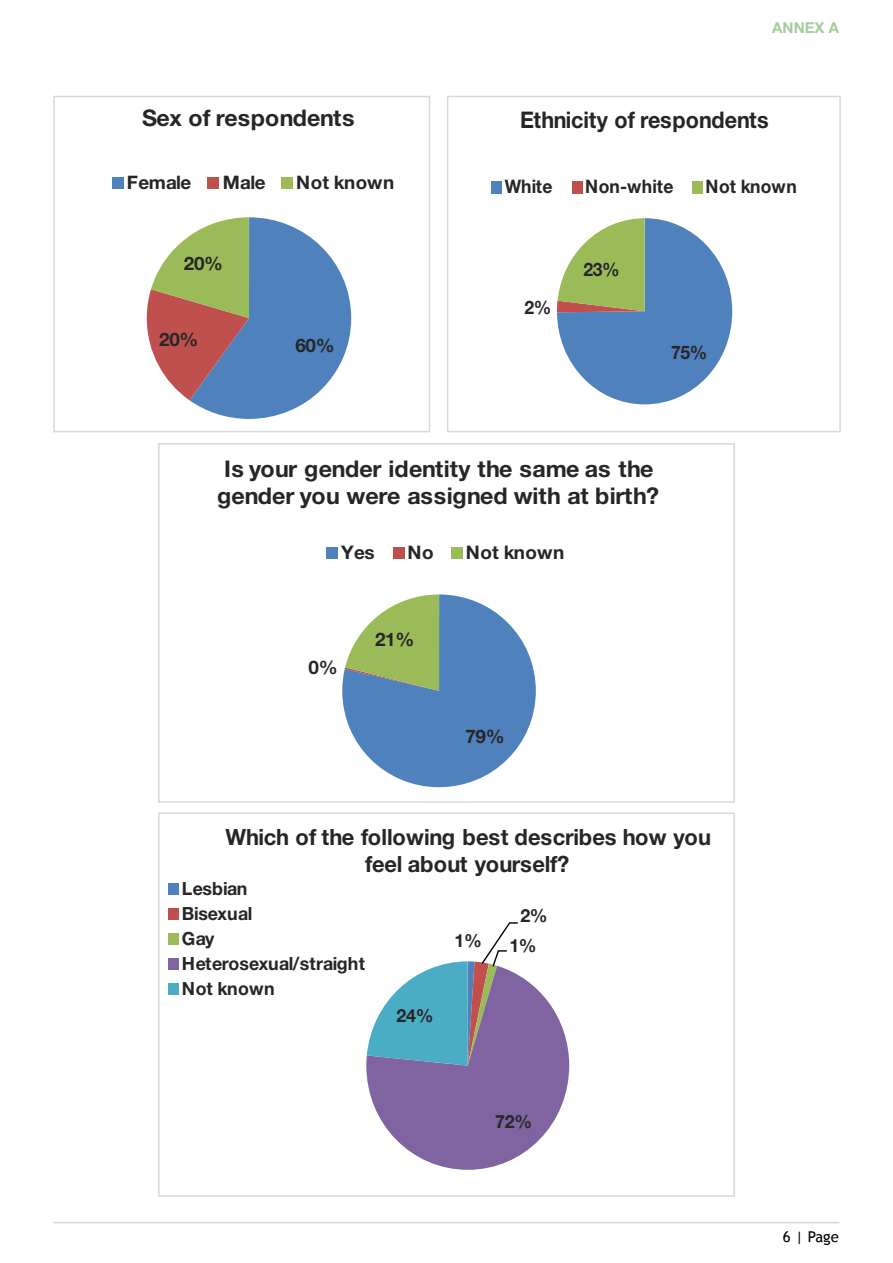
<style>
.page{position:relative;width:893px;height:1263px;background:#fff}
.page>*{position:absolute;margin:0;border:0;box-sizing:border-box;transform-origin:0 0}
.t1{font:700 22.95px/27.3px "Helvetica Neue LT Std";letter-spacing:-.01em;color:#262626;text-align:center}
.t2{font:700 22.95px "Helvetica Neue LT Std";letter-spacing:-.01em;color:#262626;scale:.94 1}
.t3{font:700 22.35px/26.5px "Helvetica Neue LT Std";letter-spacing:-.01em;color:#262626;text-align:center}
.t4{font:700 18.75px "Helvetica Neue LT Std";letter-spacing:.005em;color:#262626}
.t5{font:700 18.6px "Helvetica Neue LT Std";letter-spacing:.005em;color:#262626}
.t6{font:700 18.6px "Helvetica Neue LT Std";letter-spacing:.005em;color:#262626;scale:.94 1}
.t7{font:700 18.6px "Helvetica Neue LT Std";letter-spacing:.025em;color:#262626;scale:.94 1}
.t8{font:700 18.15px/25px "Helvetica Neue LT Std";color:#262626}
.t9{font:15px "Trebuchet MS";color:#000}
.t10{font:700 15px "Helvetica Neue LT Std";color:#a4ce9a}
</style>
<div class="page">
<svg style="left:54px;top:1222px;width:785px;height:1px"></svg>
<svg style="left:491px;top:181px;width:242px;height:224px"></svg>
<div style="left:447px;top:96px;width:394px;height:336px;border:2px solid #d7d9da"></div>
<svg style="left:112px;top:177px;width:240px;height:242px"></svg>
<div style="left:53px;top:96px;width:377px;height:336px;border:2px solid #d7d9da"></div>
<svg style="left:326px;top:547px;width:210px;height:241px"></svg>
<div style="left:158px;top:443px;width:577px;height:360px;border:2px solid #d7d9da"></div>
<svg style="left:168px;top:883px;width:402px;height:287px"></svg>
<div style="left:158px;top:812px;width:577px;height:385px;border:2px solid #d7d9da"></div>
<p class="t10" style="left:772px;top:18px;width:68px">ANNEX A</p>
<p class="t1" style="left:142px;top:103px;width:214px">Sex of respondents</p>
<p class="t2" style="left:520px;top:106px;width:266px">Ethnicity of respondents</p>
<p class="t5" style="left:127px;top:171px;width:66px">Female</p>
<p class="t5" style="left:223px;top:171px;width:44px">Male</p>
<p class="t5" style="left:296px;top:171px;width:100px">Not known</p>
<p class="t6" style="left:505px;top:175px;width:52px">White</p>
<p class="t7" style="left:585px;top:175px;width:95px">Non-white</p>
<p class="t6" style="left:706px;top:175px;width:99px">Not known</p>
<p class="t5" style="left:184px;top:252px;width:41px">20%</p>
<p class="t6" style="left:583px;top:257px;width:40px">23%</p>
<p class="t6" style="left:524px;top:296px;width:30px">2%</p>
<p class="t5" style="left:159px;top:328px;width:41px">20%</p>
<p class="t5" style="left:295px;top:334px;width:41px">60%</p>
<p class="t6" style="left:671px;top:340px;width:40px">75%</p>
<p class="t1" style="left:217px;top:454px;width:443px">Is your gender identity the same as the gender you were assigned with at birth?</p>
<p class="t4" style="left:341px;top:540px;width:35px">Yes</p>
<p class="t4" style="left:408px;top:540px;width:28px">No</p>
<p class="t4" style="left:466px;top:540px;width:100px">Not known</p>
<p class="t4" style="left:309px;top:655px;width:31px">0%</p>
<p class="t4" style="left:375px;top:628px;width:41px">21%</p>
<p class="t4" style="left:465px;top:724px;width:41px">79%</p>
<p class="t3" style="left:225px;top:823px;width:487px">Which of the following best describes how you feel about yourself?</p>
<p class="t8" style="left:182px;top:875px;width:185px">Lesbian<br>Bisexual<br>Gay<br>Heterosexual/straight<br>Not known</p>
<p class="t8" style="left:509px;top:901px;width:40px;line-height:29.4px;text-indent:11px">2%<br>1%</p>
<p class="t8" style="left:455px;top:928px;width:29px">1%</p>
<p class="t8" style="left:397px;top:1002px;width:38px">24%</p>
<p class="t8" style="left:495px;top:1108px;width:38px">72%</p>
<p class="t9" style="left:783px;top:1228px;width:58px">6 | Page</p>
</div>
